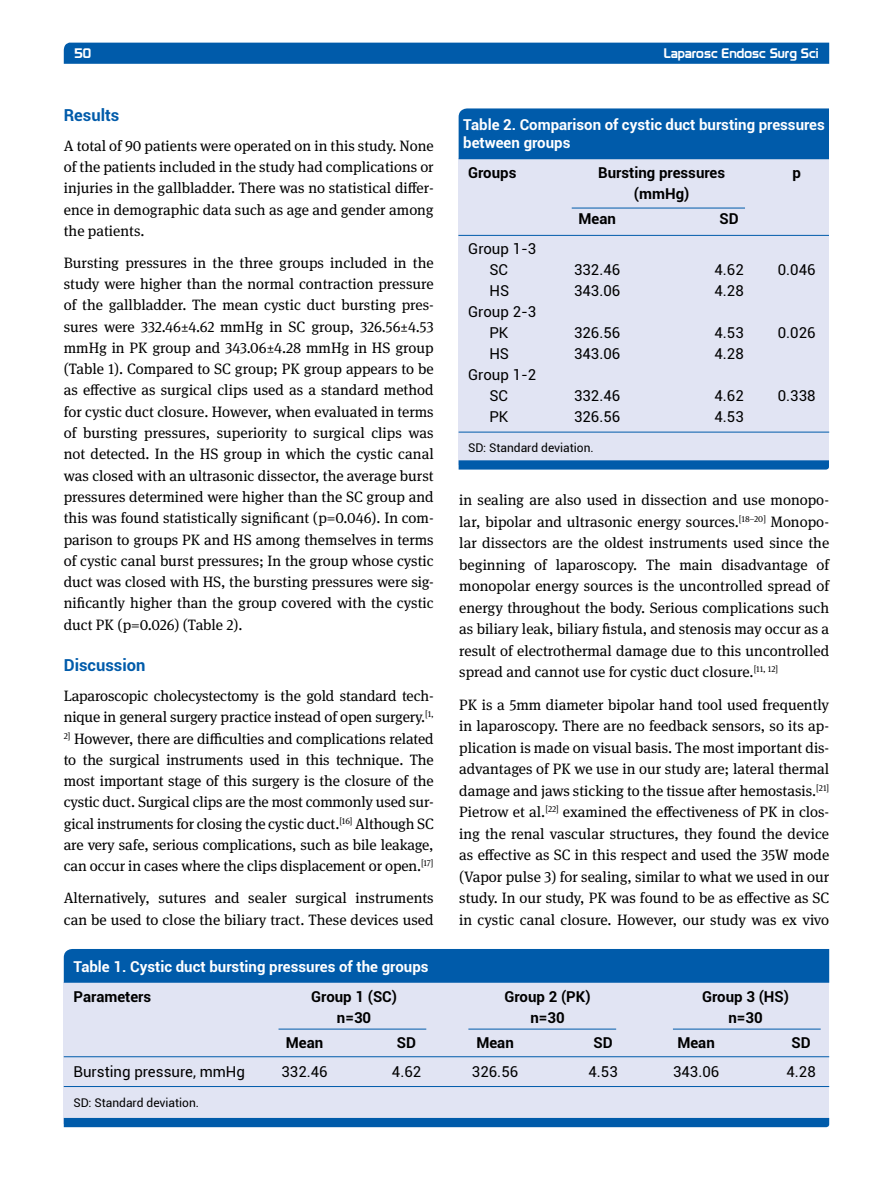
<style>
.page{position:relative;width:893px;height:1191px;background:#fff}
.page>*{position:absolute;margin:0;border:0;box-sizing:border-box;transform-origin:0 0}
.t1{font:700 16.5px "Roboto";color:#005baa}
.t2{font:15px/21.3px "DG Meta Serif Science";color:#000;text-align:justify}
.t3{font:15px/21px "Roboto";color:#000;text-align:center}
.t4{font:700 15px "Roboto";color:#000}
.t5{font:700 15px/18px "Roboto";color:#fff}
.t6{font:13.5px "Prototype";color:#fff}
.t7{font:12px "Roboto";color:#000}
</style>
<div class="page">
<div style="left:64px;top:981px;width:765px;height:142px;background:#e1e4f3"></div>
<div style="left:64px;top:949px;width:765px;height:33px;background:#005baa"></div>
<div style="left:64px;top:1118px;width:765px;height:9px;background:#005baa"></div>
<hr style="left:64px;top:1056px;width:765px;height:1px;background:#005baa">
<hr style="left:64px;top:1086px;width:765px;height:1px;background:#005baa">
<hr style="left:279px;top:1028px;width:147px;height:1px;background:#005baa">
<hr style="left:468px;top:1028px;width:148px;height:1px;background:#005baa">
<hr style="left:673px;top:1028px;width:148px;height:1px;background:#005baa">
<div style="left:459px;top:158px;width:370px;height:307px;background:#e1e4f3"></div>
<div style="left:459px;top:108px;width:370px;height:51px;background:#005baa"></div>
<svg style="left:459px;top:460px;width:370px;height:9px;background:#0860ac"></svg>
<hr style="left:458px;top:235px;width:371px;height:1px;background:#005baa">
<hr style="left:459px;top:432px;width:370px;height:1px;background:#005baa">
<hr style="left:572px;top:208px;width:173px;height:1px;background:#005baa">
<div style="left:64px;top:43px;width:765px;height:21px;background:#005baa"></div>
<p class="t6" style="left:74px;top:45px;width:18px">50</p>
<p class="t6" style="left:664px;top:45px;width:156px">Laparosc Endosc Surg Sci</p>
<p class="t1" style="left:64px;top:103px;width:57px">Results</p>
<p class="t2" style="left:64px;top:134px;width:371px">A total of 90 patients were operated on in this study. None of the patients included in the study had complications or injuries in the gallbladder. There was no statistical differ&shy;ence in demographic data such as age and gender among the patients.</p>
<p class="t2" style="left:64px;top:251px;width:371px">Bursting pressures in the three groups included in the study were higher than the normal contraction pressure of the gallbladder. The mean cystic duct bursting pres&shy;sures were 332.46±4.62 mmHg in SC group, 326.56±4.53 mmHg in PK group and 343.06±4.28 mmHg in HS group (Table 1). Compared to SC group; PK group appears to be as effective as surgical clips used as a standard method for cystic duct closure. However, when evaluated in terms of bursting pressures, superiority to surgical clips was not detected. In the HS group in which the cystic canal was closed with an ultrasonic dissector, the average burst pressures determined were higher than the SC group and this was found statistically significant (p=0.046). In com&shy;parison to groups PK and HS among themselves in terms of cystic canal burst pressures; In the group whose cystic duct was closed with HS, the bursting pressures were sig&shy;nificantly higher than the group covered with the cystic duct PK (p=0.026) (Table 2).</p>
<p class="t1" style="left:64px;top:653px;width:83px">Discussion</p>
<p class="t2" style="left:64px;top:685px;width:371px">Laparoscopic cholecystectomy is the gold standard tech&shy;nique in general surgery practice instead of open surgery.<sup>[1, 2]</sup> However, there are difficulties and complications related to the surgical instruments used in this technique. The most important stage of this surgery is the closure of the cystic duct. Surgical clips are the most commonly used sur&shy;gical instruments for closing the cystic duct.<sup>[16]</sup> Although SC are very safe, serious complications, such as bile leakage, can occur in cases where the clips displacement or open.<sup>[17]</sup></p>
<p class="t2" style="left:64px;top:887px;width:371px">Alternatively, sutures and sealer surgical instruments can be used to close the biliary tract. These devices used</p>
<p class="t5" style="left:463px;top:116px;width:363px">Table 2. Comparison of cystic duct bursting pressures between groups</p>
<p class="t4" style="left:468px;top:162px;width:50px">Groups</p>
<p class="t4" style="left:598px;top:162px;width:129px">Bursting pressures</p>
<p class="t4" style="left:792px;top:162px;width:10px">p</p>
<p class="t4" style="left:634px;top:183px;width:57px">(mmHg)</p>
<p class="t4" style="left:578px;top:208px;width:39px">Mean</p>
<p class="t4" style="left:720px;top:208px;width:21px">SD</p>
<p class="t3" style="left:468px;top:238px;width:70px">Group 1-3<br>SC</p>
<p class="t3" style="left:574px;top:259px;width:48px">332.46</p>
<p class="t3" style="left:714px;top:259px;width:31px">4.62</p>
<p class="t3" style="left:778px;top:259px;width:39px">0.046</p>
<p class="t3" style="left:489px;top:280px;width:21px">HS</p>
<p class="t3" style="left:574px;top:280px;width:48px">343.06</p>
<p class="t3" style="left:714px;top:280px;width:31px">4.28</p>
<p class="t3" style="left:468px;top:301px;width:70px">Group 2-3<br>PK</p>
<p class="t3" style="left:574px;top:322px;width:48px">326.56</p>
<p class="t3" style="left:714px;top:322px;width:31px">4.53</p>
<p class="t3" style="left:778px;top:322px;width:39px">0.026</p>
<p class="t3" style="left:489px;top:343px;width:21px">HS</p>
<p class="t3" style="left:574px;top:343px;width:48px">343.06</p>
<p class="t3" style="left:714px;top:343px;width:31px">4.28</p>
<p class="t3" style="left:468px;top:364px;width:70px">Group 1-2<br>SC</p>
<p class="t3" style="left:574px;top:385px;width:48px">332.46</p>
<p class="t3" style="left:714px;top:385px;width:31px">4.62</p>
<p class="t3" style="left:778px;top:385px;width:39px">0.338</p>
<p class="t3" style="left:489px;top:406px;width:21px">PK</p>
<p class="t3" style="left:574px;top:406px;width:48px">326.56</p>
<p class="t3" style="left:714px;top:406px;width:31px">4.53</p>
<p class="t7" style="left:468px;top:439px;width:127px">SD: Standard deviation.</p>
<p class="t2" style="left:459px;top:489px;width:371px">in sealing are also used in dissection and use monopo&shy;lar, bipolar and ultrasonic energy sources.<sup>[18–20]</sup> Monopo&shy;lar dissectors are the oldest instruments used since the beginning of laparoscopy. The main disadvantage of monopolar energy sources is the uncontrolled spread of energy throughout the body. Serious complications such as biliary leak, biliary fistula, and stenosis may occur as a result of electrothermal damage due to this uncontrolled spread and cannot use for cystic duct closure.<sup>[11,</sup> <sup>12]</sup></p>
<p class="t2" style="left:459px;top:693px;width:371px">PK is a 5mm diameter bipolar hand tool used frequently in laparoscopy. There are no feedback sensors, so its ap&shy;plication is made on visual basis. The most important dis&shy;advantages of PK we use in our study are; lateral thermal damage and jaws sticking to the tissue after hemostasis.<sup>[21] </sup>Pietrow et al.<sup>[22]</sup> examined the effectiveness of PK in clos&shy;ing the renal vascular structures, they found the device as effective as SC in this respect and used the 35W mode (Vapor pulse 3) for sealing, similar to what we used in our study. In our study, PK was found to be as effective as SC in cystic canal closure. However, our study was ex vivo</p>
<p class="t5" style="left:73px;top:957px;width:357px">Table 1. Cystic duct bursting pressures of the groups</p>
<p class="t4" style="left:74px;top:985px;width:79px">Parameters</p>
<p class="t4" style="left:311px;top:985px;width:87px">Group 1 (SC)</p>
<p class="t4" style="left:504px;top:985px;width:88px">Group 2 (PK)</p>
<p class="t4" style="left:702px;top:985px;width:88px">Group 3 (HS)</p>
<p class="t4" style="left:337px;top:1006px;width:36px">n=30</p>
<p class="t4" style="left:530px;top:1006px;width:36px">n=30</p>
<p class="t4" style="left:728px;top:1006px;width:36px">n=30</p>
<p class="t4" style="left:286px;top:1032px;width:39px">Mean</p>
<p class="t4" style="left:397px;top:1032px;width:21px">SD</p>
<p class="t4" style="left:476px;top:1032px;width:39px">Mean</p>
<p class="t4" style="left:593px;top:1032px;width:21px">SD</p>
<p class="t4" style="left:677px;top:1032px;width:39px">Mean</p>
<p class="t4" style="left:791px;top:1032px;width:21px">SD</p>
<p class="t3" style="left:74px;top:1061px;width:173px">Bursting pressure, mmHg</p>
<p class="t3" style="left:281px;top:1061px;width:48px">332.46</p>
<p class="t3" style="left:392px;top:1061px;width:31px">4.62</p>
<p class="t3" style="left:472px;top:1061px;width:48px">326.56</p>
<p class="t3" style="left:588px;top:1061px;width:31px">4.53</p>
<p class="t3" style="left:673px;top:1061px;width:48px">343.06</p>
<p class="t3" style="left:786px;top:1061px;width:31px">4.28</p>
<p class="t7" style="left:74px;top:1094px;width:127px">SD: Standard deviation.</p>
</div>
